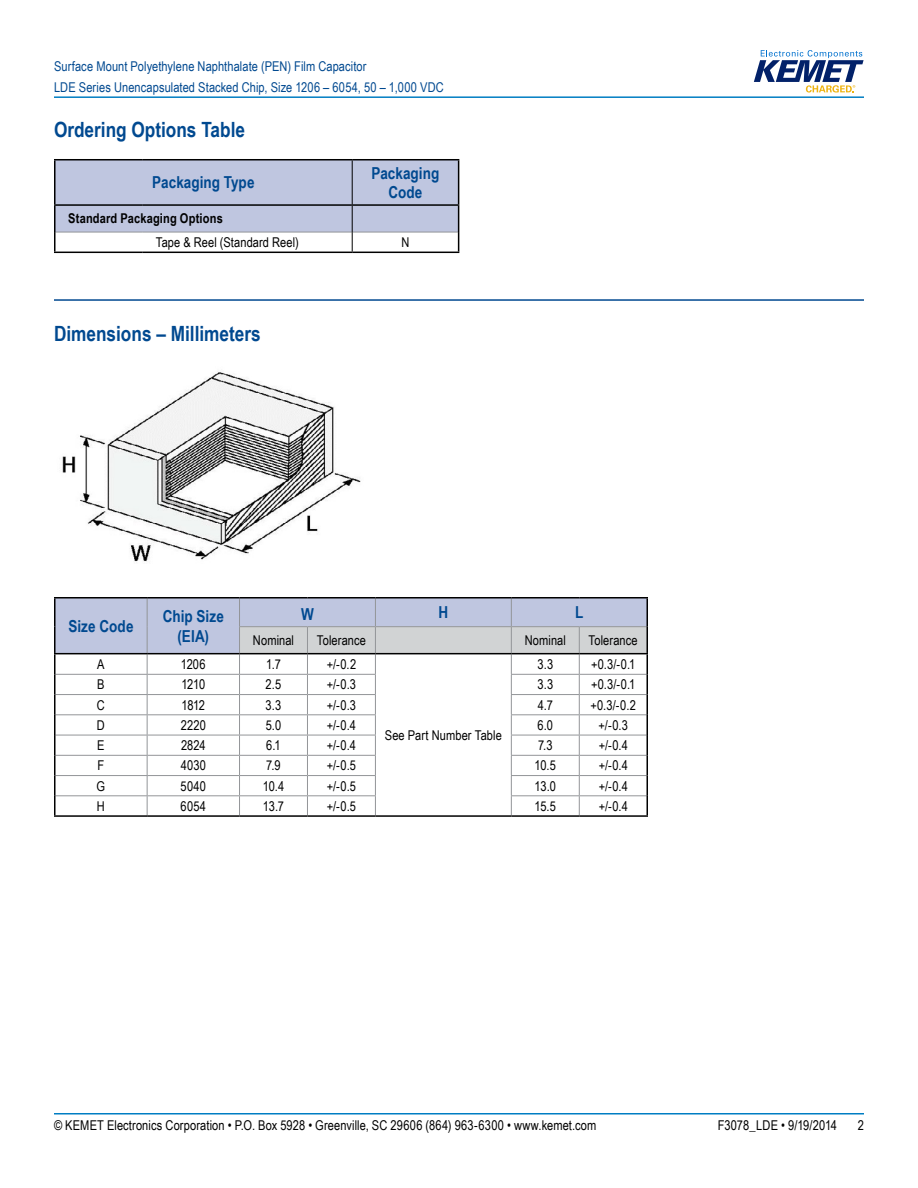
<style>
.page{position:relative;width:918px;height:1188px;background:#fff}
.page>*{position:absolute;margin:0;border:0;box-sizing:border-box;transform-origin:0 0}
.t1{font:700 21px "Arial Narrow";color:#004990}
.t2{font:700 16.5px/19.8px "Arial Narrow";color:#004990;text-align:center}
.t3{font:13.5px "Arial Narrow";letter-spacing:.01em;color:#000}
.t4{font:13.5px/21px "Arial Narrow";letter-spacing:.005em;color:#004990}
.t5{font:700 13.5px "Arial Narrow";letter-spacing:.01em;color:#000}
</style>
<div class="page">
<hr style="left:54px;top:1113px;width:810px;height:2px;background:#007dc3">
<hr style="left:54px;top:96px;width:810px;height:2px;background:#007dc3">
<svg style="left:754px;top:50px;width:110px;height:43px"></svg>
<hr style="left:54px;top:299px;width:810px;height:2px;background:#004990">
<hr style="left:54px;top:204px;width:88px;height:2px;background:#000">
<hr style="left:54px;top:159px;width:88px;height:1px;background:#000">
<hr style="left:54px;top:160px;width:2px;height:44px;background:#000">
<hr style="left:142px;top:159px;width:210px;height:1px;background:#000">
<hr style="left:352px;top:159px;width:107px;height:1px;background:#000">
<hr style="left:54px;top:206px;width:2px;height:26px;background:#000">
<hr style="left:54px;top:232px;width:2px;height:20px;background:#000">
<svg style="left:55px;top:160px;width:404px;height:92px"></svg>
<hr style="left:54px;top:252px;width:88px;height:1px;background:#000">
<hr style="left:142px;top:252px;width:210px;height:1px;background:#000">
<hr style="left:352px;top:252px;width:107px;height:1px;background:#000">
<svg style="left:62px;top:372px;width:299px;height:190px"></svg>
<hr style="left:54px;top:597px;width:93px;height:1px;background:#000">
<hr style="left:147px;top:597px;width:93px;height:1px;background:#000">
<hr style="left:240px;top:597px;width:67px;height:1px;background:#000">
<hr style="left:307px;top:597px;width:68px;height:1px;background:#000">
<hr style="left:375px;top:597px;width:136px;height:1px;background:#000">
<hr style="left:511px;top:597px;width:68px;height:1px;background:#000">
<hr style="left:579px;top:597px;width:69px;height:1px;background:#000">
<svg style="left:54px;top:598px;width:594px;height:217px"></svg>
<hr style="left:54px;top:815px;width:93px;height:2px;background:#000">
<hr style="left:147px;top:815px;width:93px;height:2px;background:#000">
<hr style="left:240px;top:815px;width:67px;height:2px;background:#000">
<hr style="left:307px;top:815px;width:68px;height:2px;background:#000">
<hr style="left:375px;top:815px;width:136px;height:2px;background:#000">
<hr style="left:511px;top:815px;width:68px;height:2px;background:#000">
<hr style="left:579px;top:815px;width:69px;height:2px;background:#000">
<p class="t4" style="left:54px;top:55px;width:391px">Surface Mount Polyethylene Naphthalate (PEN) Film Capacitor<br>LDE Series Unencapsulated Stacked Chip, Size 1206 – 6054, 50 – 1,000 VDC</p>
<h1 class="t1" style="left:54px;top:113px;width:193px">Ordering Options Table</h1>
<p class="t2" style="left:152px;top:172px;width:104px">Packaging Type</p>
<p class="t2" style="left:372px;top:162px;width:69px">Packaging<br>Code</p>
<p class="t5" style="left:68px;top:208px;width:156px">Standard Packaging Options</p>
<p class="t3" style="left:156px;top:232px;width:145px">Tape &amp; Reel (Standard Reel)</p>
<p class="t3" style="left:401px;top:232px;width:9px">N</p>
<h1 class="t1" style="left:54px;top:318px;width:208px">Dimensions – Millimeters</h1>
<p class="t2" style="left:68px;top:615px;width:67px">Size Code</p>
<p class="t2" style="left:163px;top:605px;width:63px">Chip Size (EIA)</p>
<p class="t2" style="left:301px;top:603px;width:14px">W</p>
<p class="t2" style="left:439px;top:602px;width:11px">H</p>
<p class="t2" style="left:575px;top:602px;width:10px">L</p>
<p class="t3" style="left:253px;top:630px;width:43px">Nominal</p>
<p class="t3" style="left:317px;top:630px;width:51px">Tolerance</p>
<p class="t3" style="left:525px;top:630px;width:43px">Nominal</p>
<p class="t3" style="left:588px;top:630px;width:51px">Tolerance</p>
<p class="t3" style="left:97px;top:654px;width:9px">A</p>
<p class="t3" style="left:181px;top:654px;width:26px">1206</p>
<p class="t3" style="left:266px;top:654px;width:16px">1.7</p>
<p class="t3" style="left:327px;top:654px;width:31px">+/-0.2</p>
<p class="t3" style="left:537px;top:654px;width:17px">3.3</p>
<p class="t3" style="left:591px;top:654px;width:46px">+0.3/-0.1</p>
<p class="t3" style="left:97px;top:675px;width:9px">B</p>
<p class="t3" style="left:181px;top:675px;width:25px">1210</p>
<p class="t3" style="left:266px;top:675px;width:17px">2.5</p>
<p class="t3" style="left:327px;top:675px;width:31px">+/-0.3</p>
<p class="t3" style="left:537px;top:675px;width:17px">3.3</p>
<p class="t3" style="left:591px;top:675px;width:46px">+0.3/-0.1</p>
<p class="t3" style="left:97px;top:695px;width:9px">C</p>
<p class="t3" style="left:182px;top:695px;width:25px">1812</p>
<p class="t3" style="left:266px;top:695px;width:17px">3.3</p>
<p class="t3" style="left:327px;top:695px;width:31px">+/-0.3</p>
<p class="t3" style="left:538px;top:695px;width:17px">4.7</p>
<p class="t3" style="left:591px;top:695px;width:47px">+0.3/-0.2</p>
<p class="t3" style="left:97px;top:715px;width:9px">D</p>
<p class="t3" style="left:181px;top:715px;width:27px">2220</p>
<p class="t3" style="left:266px;top:715px;width:17px">5.0</p>
<p class="t3" style="left:327px;top:715px;width:31px">+/-0.4</p>
<p class="t3" style="left:538px;top:715px;width:17px">6.0</p>
<p class="t3" style="left:599px;top:715px;width:31px">+/-0.3</p>
<p class="t3" style="left:97px;top:735px;width:9px">E</p>
<p class="t3" style="left:181px;top:735px;width:26px">2824</p>
<p class="t3" style="left:266px;top:735px;width:16px">6.1</p>
<p class="t3" style="left:327px;top:735px;width:31px">+/-0.4</p>
<p class="t3" style="left:538px;top:735px;width:16px">7.3</p>
<p class="t3" style="left:599px;top:735px;width:31px">+/-0.4</p>
<p class="t3" style="left:98px;top:756px;width:8px">F</p>
<p class="t3" style="left:181px;top:756px;width:27px">4030</p>
<p class="t3" style="left:266px;top:756px;width:16px">7.9</p>
<p class="t3" style="left:327px;top:756px;width:31px">+/-0.5</p>
<p class="t3" style="left:535px;top:756px;width:23px">10.5</p>
<p class="t3" style="left:599px;top:756px;width:31px">+/-0.4</p>
<p class="t3" style="left:97px;top:776px;width:10px">G</p>
<p class="t3" style="left:181px;top:776px;width:27px">5040</p>
<p class="t3" style="left:263px;top:776px;width:23px">10.4</p>
<p class="t3" style="left:327px;top:776px;width:31px">+/-0.5</p>
<p class="t3" style="left:535px;top:776px;width:23px">13.0</p>
<p class="t3" style="left:599px;top:776px;width:31px">+/-0.4</p>
<p class="t3" style="left:97px;top:796px;width:9px">H</p>
<p class="t3" style="left:181px;top:796px;width:27px">6054</p>
<p class="t3" style="left:263px;top:796px;width:23px">13.7</p>
<p class="t3" style="left:327px;top:796px;width:31px">+/-0.5</p>
<p class="t3" style="left:535px;top:796px;width:23px">15.5</p>
<p class="t3" style="left:599px;top:796px;width:31px">+/-0.4</p>
<p class="t3" style="left:385px;top:725px;width:119px">See Part Number Table</p>
<p class="t3" style="left:54px;top:1116px;width:544px">© KEMET Electronics Corporation • P.O. Box 5928 • Greenville, SC 29606 (864) 963-6300 • www.kemet.com</p>
<p class="t3" style="left:718px;top:1116px;width:121px">F3078_LDE • 9/19/2014</p>
<p class="t3" style="left:858px;top:1116px;width:8px">2</p>
</div>
